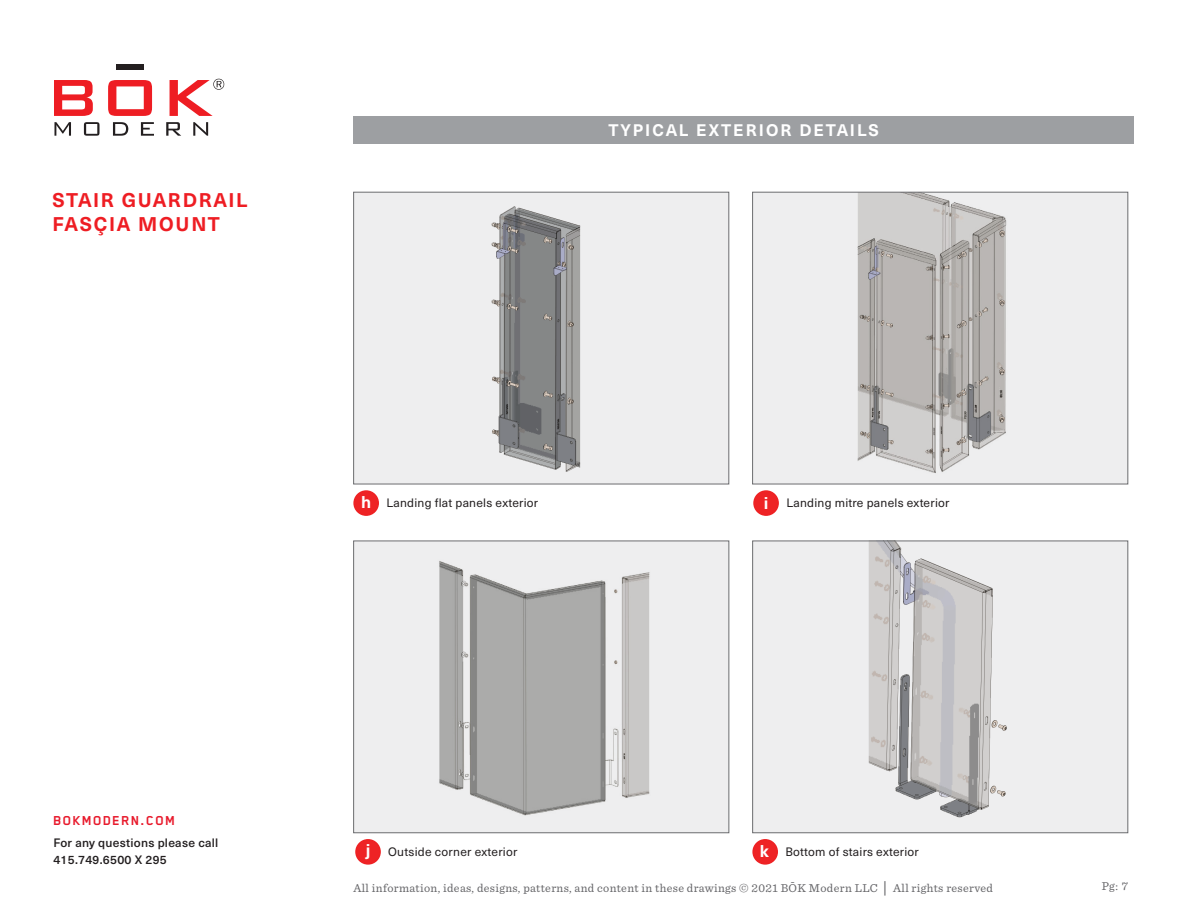
<style>
.page{position:relative;width:1188px;height:918px;background:#fff}
.page>*{position:absolute;margin:0;border:0;box-sizing:border-box;transform-origin:0 0}
.t1{font:700 19.5px/24px "Neue Haas Unica Pro";letter-spacing:.08em;color:#ee1d23}
.t2{font:700 16.8px "Neue Haas Unica Pro";color:#fff}
.t3{font:700 16.5px "Neue Haas Unica Pro";letter-spacing:.125em;color:#fff}
.t4{font:700 15px "Blender Pro";letter-spacing:.075em;color:#e81c2e}
.t5{font:12px "Sentinel";letter-spacing:.03em;color:#636366}
.t6{font:12px "Neue Haas Unica Pro";letter-spacing:.02em;color:#231f20}
.t7{font:500 12px/16.5px "Neue Haas Unica Pro";letter-spacing:.02em;color:#231f20}
.s1{font-family:"Franklin Gothic"}
</style>
<div class="page">
<svg style="left:54px;top:80px;width:39px;height:36px"></svg>
<svg style="left:108px;top:80px;width:44px;height:36px"></svg>
<div style="left:116px;top:64px;width:28px;height:6px;background:#231f20"></div>
<svg style="left:54px;top:122px;width:17px;height:14px"></svg>
<svg style="left:84px;top:122px;width:16px;height:14px"></svg>
<svg style="left:113px;top:122px;width:15px;height:14px"></svg>
<svg style="left:141px;top:122px;width:13px;height:14px"></svg>
<svg style="left:166px;top:122px;width:15px;height:14px"></svg>
<svg style="left:193px;top:122px;width:15px;height:14px"></svg>
<svg style="left:170px;top:79px;width:54px;height:37px"></svg>
<div style="left:354px;top:192px;width:375px;height:292px;background:#eeeeef"></div>
<img style="left:491px;top:206px;width:90px;height:266px">
<div style="left:353px;top:192px;width:376px;height:292px;border:1px solid #6c6d70"></div>
<div style="left:753px;top:541px;width:375px;height:292px;background:#eeeeef"></div>
<img style="left:868px;top:543px;width:139px;height:275px">
<div style="left:752px;top:541px;width:376px;height:292px;border:1px solid #6c6d70"></div>
<div style="left:753px;top:192px;width:375px;height:292px;background:#eeeeef"></div>
<img style="left:857px;top:194px;width:150px;height:279px">
<div style="left:752px;top:192px;width:376px;height:292px;border:1px solid #6c6d70"></div>
<div style="left:354px;top:541px;width:375px;height:292px;background:#eeeeef"></div>
<img style="left:439px;top:561px;width:211px;height:255px">
<div style="left:353px;top:541px;width:376px;height:292px;border:1px solid #6c6d70"></div>
<div style="left:354px;top:491px;width:24px;height:24px;background:#ee2325;border-radius:50%"></div>
<div style="left:353px;top:490px;width:26px;height:26px;border:2px solid #ee2123;border-radius:50%"></div>
<div style="left:753px;top:840px;width:24px;height:24px;background:#ee2325;border-radius:50%"></div>
<div style="left:752px;top:839px;width:26px;height:26px;border:2px solid #ee2123;border-radius:50%"></div>
<div style="left:754px;top:491px;width:24px;height:24px;background:#ee2325;border-radius:50%"></div>
<div style="left:753px;top:490px;width:26px;height:26px;border:2px solid #ee2123;border-radius:50%"></div>
<div style="left:356px;top:840px;width:24px;height:24px;background:#ee2325;border-radius:50%"></div>
<div style="left:355px;top:839px;width:26px;height:26px;border:2px solid #ee2123;border-radius:50%"></div>
<div style="left:353px;top:117px;width:781px;height:27px;background:#9d9fa2"></div>
<p class="t1" style="left:52px;top:188px;width:197px">STAIR GUARDRAIL<br>FASÇIA MOUNT</p>
<p class="t3" style="left:608px;top:120px;width:272px">TYPICAL EXTERIOR DETAILS</p>
<p class="t2" style="left:361px;top:492px;width:12px">h</p>
<p class="t6" style="left:386px;top:495px;width:153px">Landing flat panels exterior</p>
<p class="t2" style="left:764px;top:493px;width:6px">i</p>
<p class="t6" style="left:786px;top:495px;width:165px">Landing mitre panels exterior</p>
<p class="t4" style="left:53px;top:812px;width:123px">BOKMODERN.COM</p>
<p class="t7" style="left:53px;top:835px;width:167px">For any questions please call<br>415.749.6500 X 295</p>
<p class="t2" style="left:366px;top:840px;width:6px">j</p>
<p class="t6" style="left:388px;top:844px;width:131px">Outside corner exterior</p>
<p class="t2" style="left:760px;top:840px;width:11px">k</p>
<p class="t6" style="left:785px;top:844px;width:135px">Bottom of stairs exterior</p>
<p class="t5" style="left:353px;top:879px;width:641px">All information, ideas, designs, patterns, and content in these drawings © 2021 BŌK Modern LLC <span class="s1">│</span> All rights reserved</p>
<p class="t5" style="left:1102px;top:877px;width:28px">Pg: 7</p>
</div>
